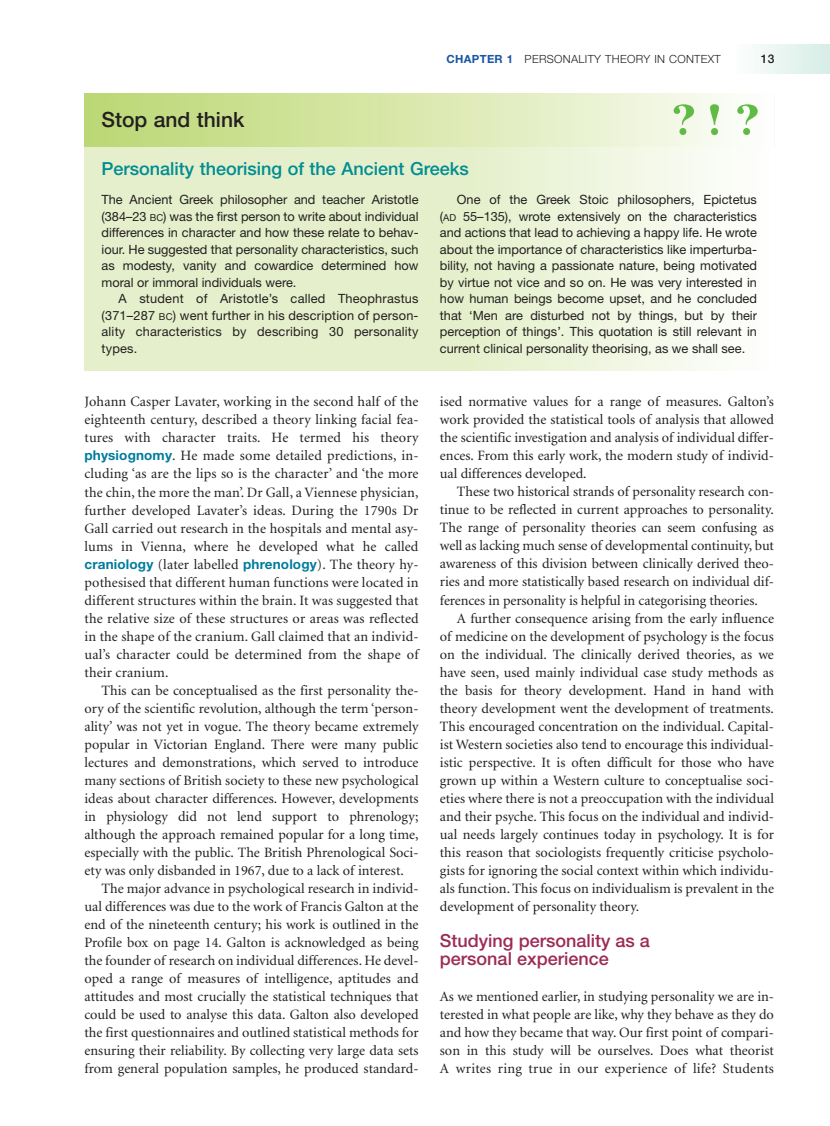
<style>
.page{position:relative;width:830px;height:1126px;background:#fff}
.page>*{position:absolute;margin:0;border:0;box-sizing:border-box;transform-origin:0 0}
.t1{font:500 21px "Helvetica Neue";color:#231f20}
.t2{font:500 18px/18px "Helvetica Neue";color:#9c2b56}
.t3{font:500 18px "Helvetica Neue";color:#008c93}
.t4{font:14.25px/18px "Minion";color:#231f20;text-align:justify}
.t5{font:12.75px/16.5px "Helvetica Neue";color:#231f20;text-align:justify}
.t6{font:500 12px "Helvetica Neue";color:#231f20}
.t7{font:300 11.25px "Helvetica Neue";letter-spacing:.03em;color:#231f20}
.s1{font-weight:700;color:#1855a5}
.s2{font-size:9.6px}
.s3{font-family:"Helvetica Neue";font-weight:700;font-size:13.5px;color:#007c9d}
</style>
<div class="page">
<hr style="left:829px;top:44px;width:1px;height:30px;background:#d7ede6">
<svg style="left:84px;top:44px;width:745px;height:327px"></svg>
<p class="t7" style="left:446px;top:55px;width:275px"><span class="s1">CHAPTER 1</span> PERSONALITY THEORY IN CONTEXT</p>
<p class="t6" style="left:760px;top:55px;width:15px">13</p>
<p class="t1" style="left:101px;top:112px;width:144px">Stop and think</p>
<p class="t3" style="left:101px;top:162px;width:368px">Personality theorising of the Ancient Greeks</p>
<p class="t5" style="left:101px;top:192px;width:318px">The Ancient Greek philosopher and teacher Aristotle</p>
<p class="t5" style="left:101px;top:209px;width:318px">(384–23 <span class="s2">BC</span>) was the first person to write about individual</p>
<p class="t5" style="left:101px;top:225px;width:318px">differences in character and how these relate to behav-</p>
<p class="t5" style="left:101px;top:242px;width:318px">iour. He suggested that personality characteristics, such</p>
<p class="t5" style="left:101px;top:258px;width:318px">as modesty, vanity and cowardice determined how</p>
<p class="t5" style="left:101px;top:275px;width:196px">moral or immoral individuals were.</p>
<p class="t5" style="left:118px;top:291px;width:301px">A student of Aristotle’s called Theophrastus</p>
<p class="t5" style="left:101px;top:308px;width:318px">(371–287 <span class="s2">BC</span>) went further in his description of person-</p>
<p class="t5" style="left:101px;top:324px;width:318px">ality characteristics by describing 30 personality</p>
<p class="t5" style="left:101px;top:341px;width:37px">types.</p>
<p class="t5" style="left:439px;top:192px;width:318px;text-indent:17px">One of the Greek Stoic philosophers, Epictetus (<span class="s2">AD</span> 55–135), wrote extensively on the characteristics and actions that lead to achieving a happy life. He wrote about the importance of characteristics like imperturba&shy;bility, not having a passionate nature, being motivated by virtue not vice and so on. He was very interested in how human beings become upset, and he concluded that ‘Men are disturbed not by things, but by their perception of things’. This quotation is still relevant in current clinical personality theorising, as we shall see.</p>
<p class="t4" style="left:84px;top:394px;width:335px">Johann Casper Lavater, working in the second half of the</p>
<p class="t4" style="left:84px;top:412px;width:335px">eighteenth century, described a theory linking facial fea-</p>
<p class="t4" style="left:84px;top:430px;width:335px">tures with character traits. He termed his theory</p>
<p class="t4" style="left:84px;top:448px;width:335px"><span class="s3">physiognomy</span>. He made some detailed predictions, in-</p>
<p class="t4" style="left:84px;top:466px;width:335px">cluding ‘as are the lips so is the character’ and ‘the more</p>
<p class="t4" style="left:84px;top:484px;width:335px">the chin, the more the man’. Dr Gall, a Viennese physician,</p>
<p class="t4" style="left:84px;top:502px;width:335px">further developed Lavater’s ideas. During the 1790s Dr</p>
<p class="t4" style="left:84px;top:520px;width:335px">Gall carried out research in the hospitals and mental asy-</p>
<p class="t4" style="left:84px;top:538px;width:335px">lums in Vienna, where he developed what he called</p>
<p class="t4" style="left:84px;top:556px;width:335px"><span class="s3">craniology</span> (later labelled <span class="s3">phrenology</span>). The theory hy-</p>
<p class="t4" style="left:84px;top:574px;width:335px">pothesised that different human functions were located in</p>
<p class="t4" style="left:84px;top:592px;width:335px">different structures within the brain. It was suggested that</p>
<p class="t4" style="left:84px;top:610px;width:335px">the relative size of these structures or areas was reflected</p>
<p class="t4" style="left:84px;top:628px;width:335px">in the shape of the cranium. Gall claimed that an individ-</p>
<p class="t4" style="left:84px;top:646px;width:335px">ual’s character could be determined from the shape of</p>
<p class="t4" style="left:84px;top:664px;width:85px">their cranium.</p>
<p class="t4" style="left:101px;top:682px;width:318px">This can be conceptualised as the first personality the-</p>
<p class="t4" style="left:84px;top:700px;width:335px">ory of the scientific revolution, although the term ‘person-</p>
<p class="t4" style="left:84px;top:718px;width:335px">ality’ was not yet in vogue. The theory became extremely</p>
<p class="t4" style="left:84px;top:736px;width:335px">popular in Victorian England. There were many public</p>
<p class="t4" style="left:84px;top:754px;width:335px">lectures and demonstrations, which served to introduce</p>
<p class="t4" style="left:84px;top:772px;width:335px">many sections of British society to these new psychological</p>
<p class="t4" style="left:84px;top:790px;width:335px">ideas about character differences. However, developments</p>
<p class="t4" style="left:84px;top:808px;width:335px">in physiology did not lend support to phrenology;</p>
<p class="t4" style="left:84px;top:826px;width:335px">although the approach remained popular for a long time,</p>
<p class="t4" style="left:84px;top:844px;width:335px">especially with the public. The British Phrenological Soci-</p>
<p class="t4" style="left:84px;top:862px;width:320px">ety was only disbanded in 1967, due to a lack of interest.</p>
<p class="t4" style="left:101px;top:880px;width:318px">The major advance in psychological research in individ-</p>
<p class="t4" style="left:84px;top:898px;width:335px">ual differences was due to the work of Francis Galton at the</p>
<p class="t4" style="left:84px;top:916px;width:335px">end of the nineteenth century; his work is outlined in the</p>
<p class="t4" style="left:84px;top:934px;width:335px">Profile box on page 14. Galton is acknowledged as being</p>
<p class="t4" style="left:84px;top:952px;width:335px">the founder of research on individual differences. He devel-</p>
<p class="t4" style="left:84px;top:970px;width:335px">oped a range of measures of intelligence, aptitudes and</p>
<p class="t4" style="left:84px;top:988px;width:335px">attitudes and most crucially the statistical techniques that</p>
<p class="t4" style="left:84px;top:1006px;width:335px">could be used to analyse this data. Galton also developed</p>
<p class="t4" style="left:84px;top:1024px;width:335px">the first questionnaires and outlined statistical methods for</p>
<p class="t4" style="left:84px;top:1042px;width:335px">ensuring their reliability. By collecting very large data sets</p>
<p class="t4" style="left:84px;top:1060px;width:335px">from general population samples, he produced standard-</p>
<p class="t4" style="left:439px;top:394px;width:335px">ised normative values for a range of measures. Galton’s</p>
<p class="t4" style="left:439px;top:412px;width:335px">work provided the statistical tools of analysis that allowed</p>
<p class="t4" style="left:439px;top:430px;width:335px">the scientific investigation and analysis of individual differ-</p>
<p class="t4" style="left:439px;top:448px;width:335px">ences. From this early work, the modern study of individ-</p>
<p class="t4" style="left:439px;top:466px;width:148px">ual differences developed.</p>
<p class="t4" style="left:456px;top:484px;width:318px">These two historical strands of personality research con-</p>
<p class="t4" style="left:439px;top:502px;width:335px">tinue to be reflected in current approaches to personality.</p>
<p class="t4" style="left:439px;top:520px;width:335px">The range of personality theories can seem confusing as</p>
<p class="t4" style="left:439px;top:538px;width:335px">well as lacking much sense of developmental continuity, but</p>
<p class="t4" style="left:439px;top:556px;width:335px">awareness of this division between clinically derived theo-</p>
<p class="t4" style="left:439px;top:574px;width:335px">ries and more statistically based research on individual dif-</p>
<p class="t4" style="left:439px;top:592px;width:319px">ferences in personality is helpful in categorising theories.</p>
<p class="t4" style="left:456px;top:610px;width:318px">A further consequence arising from the early influence</p>
<p class="t4" style="left:439px;top:628px;width:335px">of medicine on the development of psychology is the focus</p>
<p class="t4" style="left:439px;top:646px;width:335px">on the individual. The clinically derived theories, as we</p>
<p class="t4" style="left:439px;top:664px;width:335px">have seen, used mainly individual case study methods as</p>
<p class="t4" style="left:439px;top:682px;width:335px">the basis for theory development. Hand in hand with</p>
<p class="t4" style="left:439px;top:700px;width:335px">theory development went the development of treatments.</p>
<p class="t4" style="left:439px;top:718px;width:335px">This encouraged concentration on the individual. Capital-</p>
<p class="t4" style="left:439px;top:736px;width:335px">ist Western societies also tend to encourage this individual-</p>
<p class="t4" style="left:439px;top:754px;width:335px">istic perspective. It is often difficult for those who have</p>
<p class="t4" style="left:439px;top:772px;width:335px">grown up within a Western culture to conceptualise soci-</p>
<p class="t4" style="left:439px;top:790px;width:335px">eties where there is not a preoccupation with the individual</p>
<p class="t4" style="left:439px;top:808px;width:335px">and their psyche. This focus on the individual and individ-</p>
<p class="t4" style="left:439px;top:826px;width:335px">ual needs largely continues today in psychology. It is for</p>
<p class="t4" style="left:439px;top:844px;width:335px">this reason that sociologists frequently criticise psycholo-</p>
<p class="t4" style="left:439px;top:862px;width:335px">gists for ignoring the social context within which individu-</p>
<p class="t4" style="left:439px;top:880px;width:335px">als function. This focus on individualism is prevalent in the</p>
<p class="t4" style="left:439px;top:898px;width:201px">development of personality theory.</p>
<p class="t2" style="left:439px;top:932px;width:211px">Studying personality as a personal experience</p>
<p class="t4" style="left:439px;top:988px;width:335px">As we mentioned earlier, in studying personality we are in&shy;terested in what people are like, why they behave as they do and how they became that way. Our first point of compari&shy;son in this study will be ourselves. Does what theorist A writes ring true in our experience of life? Students</p>
</div>
